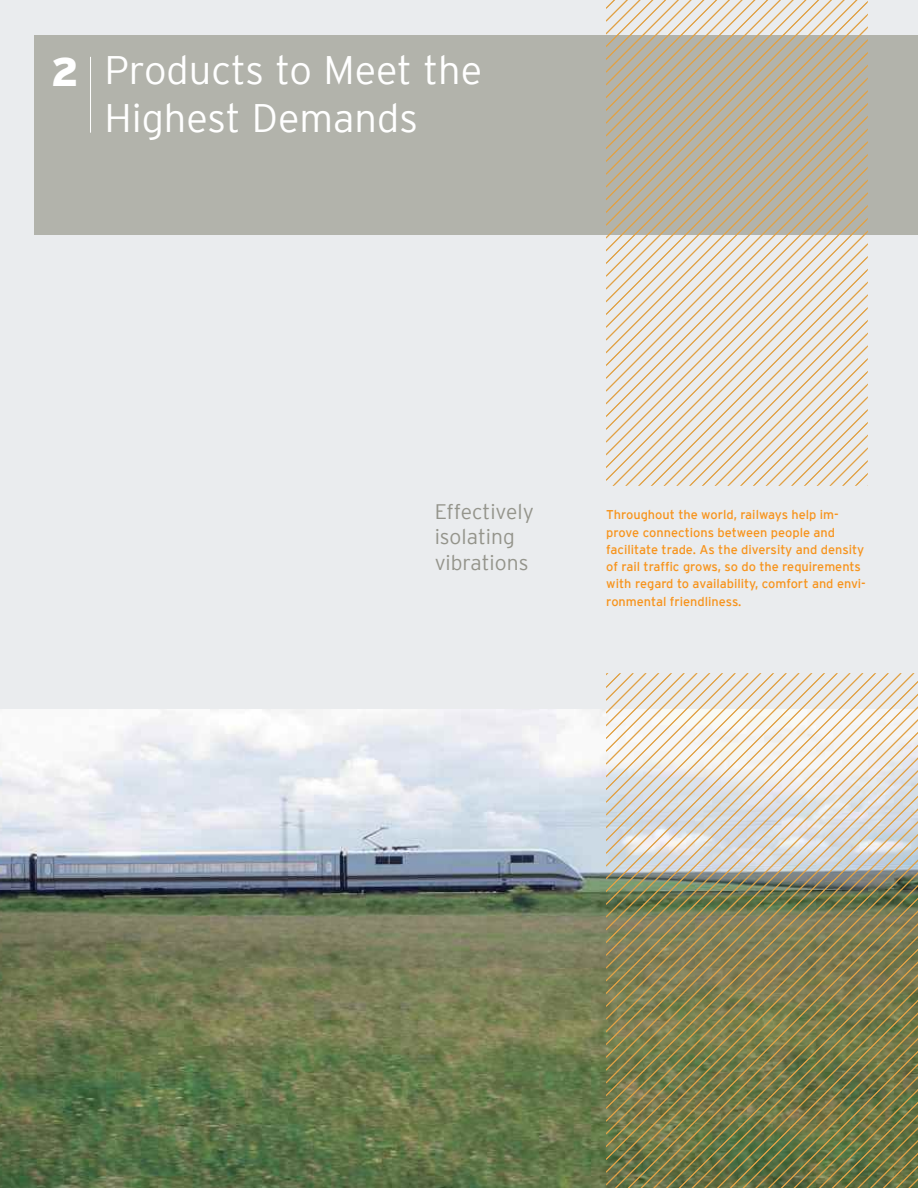
<style>
.page{position:relative;width:918px;height:1188px;background:#eaecee}
.page>*{position:absolute;margin:0;border:0;box-sizing:border-box;transform-origin:0 0}
.t1{font:300 39.75px/48px "Interstate";color:#fff}
.t2{font:900 39.75px "Interstate";color:#fff}
.t3{font:300 21px/25.5px "Interstate";color:#94948b}
.t4{font:12.75px/17.2px "Interstate";color:#f7941d}
</style>
<div class="page">
<div style="left:34px;top:36px;width:884px;height:199px;background:#b2b3ab"></div>
<hr style="left:90px;top:57px;width:1px;height:76px;background:#fff">
<svg style="left:606px;top:0;width:261px;height:485px"></svg>
<img style="left:0;top:710px;width:606px;height:478px">
<svg style="left:606px;top:674px;width:312px;height:514px"></svg>
<h1 class="t2" style="left:51px;top:57px;width:29px">2</h1>
<h1 class="t1" style="left:104px;top:47px;width:379px">Products to Meet the<br>Highest Demands</h1>
<h2 class="t3" style="left:435px;top:499px;width:101px">Effectively isolating vibrations</h2>
<p class="t4" style="left:606px;top:507px;width:261px">Throughout the world, railways help im&shy;prove connections between people and facilitate trade. As the diversity and density of rail traffic grows, so do the requirements with regard to availability, comfort and envi&shy;ronmental friendliness.</p>
</div>
